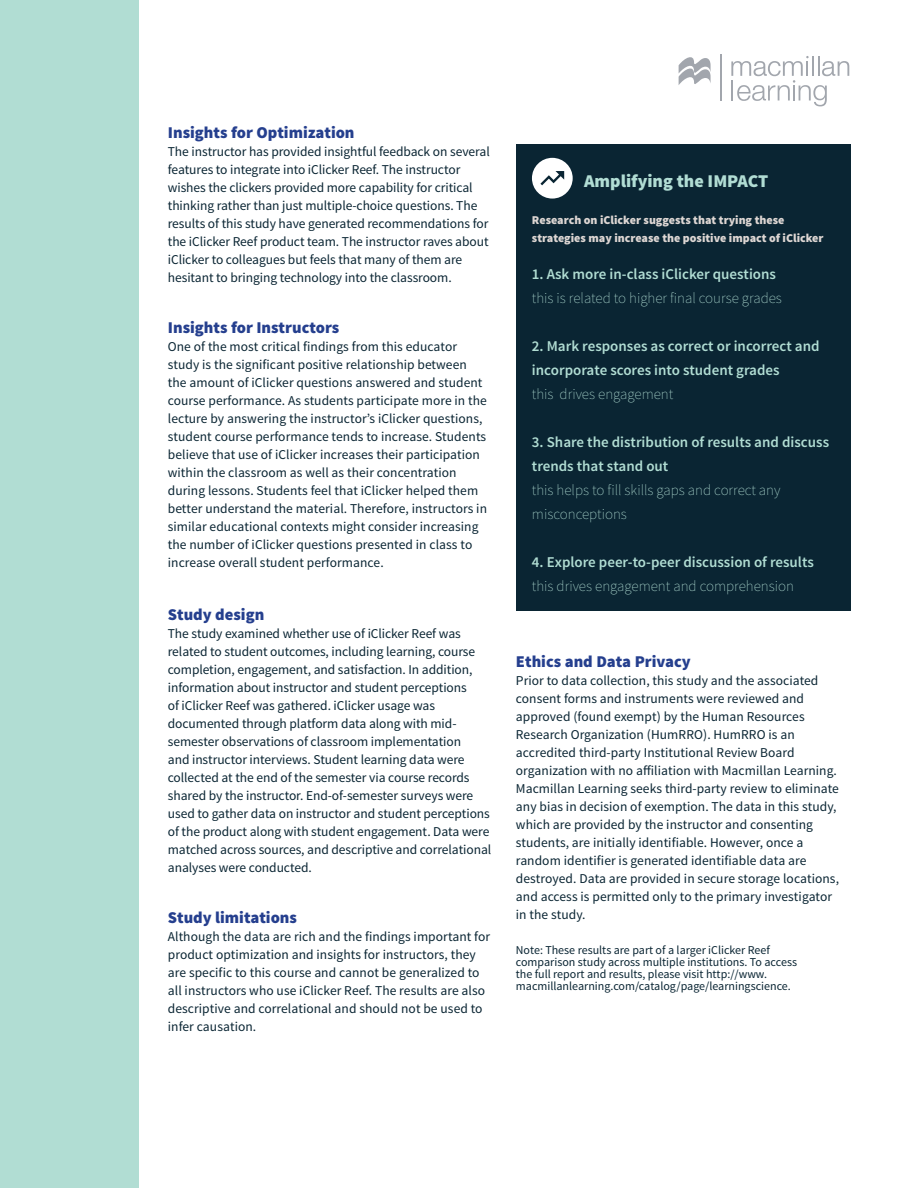
<style>
.page{position:relative;width:918px;height:1188px;background:#fff}
.page>*{position:absolute;margin:0;border:0;box-sizing:border-box;transform-origin:0 0}
.t1{font:900 18px "Source Sans Pro";color:#b1ddd4}
.t2{font:900 16.5px "Source Sans Pro";color:#253f8e}
.t3{font:600 15px/24px "Source Sans Pro";color:#b1ddd3}
.t4{font:200 15px/24px "Source Sans Pro";color:#b1ddd3}
.t5{font:13.5px/18px "Source Sans Pro";color:#0a2533}
.t6{font:12px/12px "Source Sans Pro";color:#0a2533}
.t7{font:900 12px/18px "Source Sans Pro";color:#ddd6d3}
</style>
<div class="page">
<div style="left:0;top:0;width:139px;height:1188px;background:#b1ddd3"></div>
<svg style="left:679px;top:57px;width:32px;height:28px"></svg>
<hr style="left:720px;top:54px;width:2px;height:47px;background:#a2a6ad">
<svg style="left:731px;top:56px;width:118px;height:50px"></svg>
<div style="left:516px;top:144px;width:334px;height:466px;background:#0a2533"></div>
<div style="left:532px;top:158px;width:41px;height:41px;background:#fff;border-radius:50%"></div>
<svg style="left:540px;top:171px;width:24px;height:14px"></svg>
<p class="t2" style="left:168px;top:122px;width:188px">Insights for Optimization</p>
<p class="t5" style="left:168px;top:143px;width:323px">The instructor has provided insightful feedback on several features to integrate into iClicker Reef. The instructor wishes the clickers provided more capability for critical thinking rather than just multiple-choice questions. The results of this study have generated recommendations for the iClicker Reef product team. The instructor raves about iClicker to colleagues but feels that many of them are hesitant to bringing technology into the classroom.</p>
<p class="t2" style="left:168px;top:317px;width:173px">Insights for Instructors</p>
<p class="t5" style="left:168px;top:338px;width:321px">One of the most critical findings from this educator study is the significant positive relationship between the amount of iClicker questions answered and student course performance. As students participate more in the lecture by answering the instructor’s iClicker questions, student course performance tends to increase. Students believe that use of iClicker increases their participation within the classroom as well as their concentration during lessons. Students feel that iClicker helped them better understand the material. Therefore, instructors in similar educational contexts might consider increasing the number of iClicker questions presented in class to increase overall student performance.</p>
<p class="t2" style="left:168px;top:604px;width:98px">Study design</p>
<p class="t5" style="left:168px;top:625px;width:325px">The study examined whether use of iClicker Reef was related to student outcomes, including learning, course completion, engagement, and satisfaction. In addition, information about instructor and student perceptions<br>of iClicker Reef was gathered. iClicker usage was documented through platform data along with mid&shy;semester observations of classroom implementation<br>and instructor interviews. Student learning data were collected at the end of the semester via course records shared by the instructor. End-of-semester surveys were used to gather data on instructor and student perceptions of the product along with student engagement. Data were matched across sources, and descriptive and correlational analyses were conducted.</p>
<p class="t2" style="left:168px;top:907px;width:131px">Study limitations</p>
<p class="t5" style="left:168px;top:928px;width:324px">Although the data are rich and the findings important for product optimization and insights for instructors, they are specific to this course and cannot be generalized to all instructors who use iClicker Reef. The results are also descriptive and correlational and should not be used to infer causation.</p>
<h1 class="t1" style="left:584px;top:169px;width:186px">Amplifying the IMPACT</h1>
<p class="t7" style="left:532px;top:211px;width:293px">Research on iClicker suggests that trying these strategies may increase the positive impact of iClicker</p>
<p class="t3" style="left:532px;top:263px;width:246px">1. Ask more in-class iClicker questions</p>
<p class="t4" style="left:532px;top:286px;width:252px">this is related to higher final course grades</p>
<p class="t3" style="left:532px;top:335px;width:289px">2. Mark responses as correct or incorrect and incorporate scores into student grades</p>
<p class="t4" style="left:532px;top:382px;width:143px">this drives engagement</p>
<p class="t3" style="left:532px;top:431px;width:299px">3. Share the distribution of results and discuss trends that stand out</p>
<p class="t4" style="left:532px;top:478px;width:250px">this helps to fill skills gaps and correct any misconceptions</p>
<p class="t3" style="left:532px;top:551px;width:283px">4. Explore peer-to-peer discussion of results</p>
<p class="t4" style="left:532px;top:574px;width:264px">this drives engagement and comprehension</p>
<p class="t2" style="left:516px;top:651px;width:176px">Ethics and Data Privacy</p>
<p class="t5" style="left:516px;top:672px;width:325px">Prior to data collection, this study and the associated consent forms and instruments were reviewed and approved (found exempt) by the Human Resources Research Organization (HumRRO). HumRRO is an accredited third-party Institutional Review Board organization with no affiliation with Macmillan Learning.<br>Macmillan Learning seeks third-party review to eliminate any bias in decision of exemption. The data in this study, which are provided by the instructor and consenting students, are initially identifiable. However, once a random identifier is generated identifiable data are destroyed. Data are provided in secure storage locations, and access is permitted only to the primary investigator in the study.</p>
<p class="t6" style="left:516px;top:944px;width:283px">Note: These results are part of a larger iClicker Reef comparison study across multiple institutions. To access the full report and results, please visit http://www. macmillanlearning.com/catalog/page/learningscience.</p>
</div>
